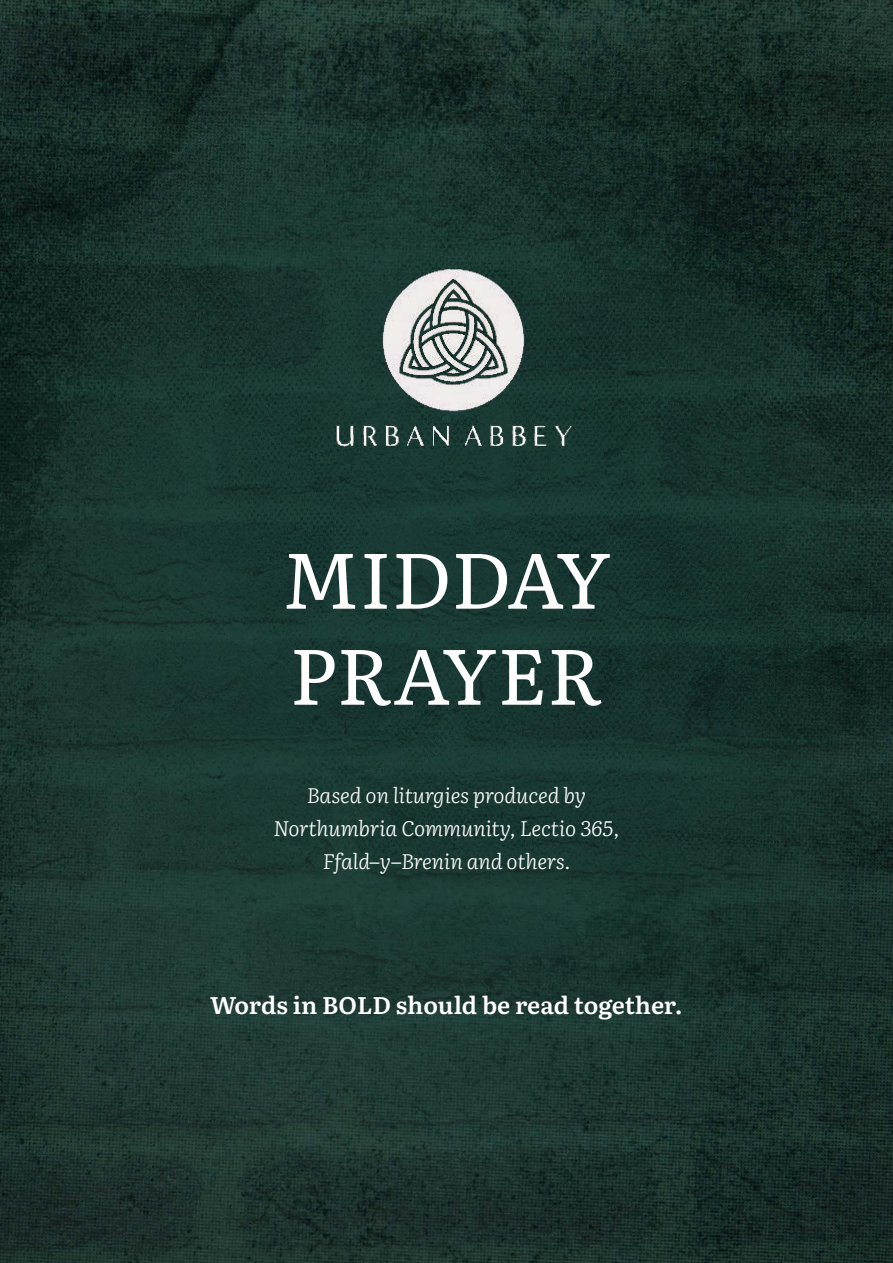
<style>
.page{position:relative;width:893px;height:1263px;background:#fff}
.page>*{position:absolute;margin:0;border:0;box-sizing:border-box;transform-origin:0 0}
.t1{font:78px/96px "Literata";color:#fff}
.t2{font:600 24px "Literata";letter-spacing:-.005em;color:#fff}
.t3{font:italic 300 21px/33px "Literata";letter-spacing:-.005em;color:#fff;text-align:center}
</style>
<div class="page">
<img style="left:0;top:0;width:893px;height:1263px">
<img style="left:257px;top:249px;width:379px;height:208px">
<h1 class="t1" style="left:282px;top:527px;width:331px">MIDDAY<br>PRAYER</h1>
<p class="t3" style="left:274px;top:777px;width:347px">Based on liturgies produced by<br>Northumbria Community, Lectio 365,<br>Ffald–y–Brenin and others.</p>
<p class="t2" style="left:210px;top:986px;width:474px">Words in BOLD should be read together.</p>
</div>
